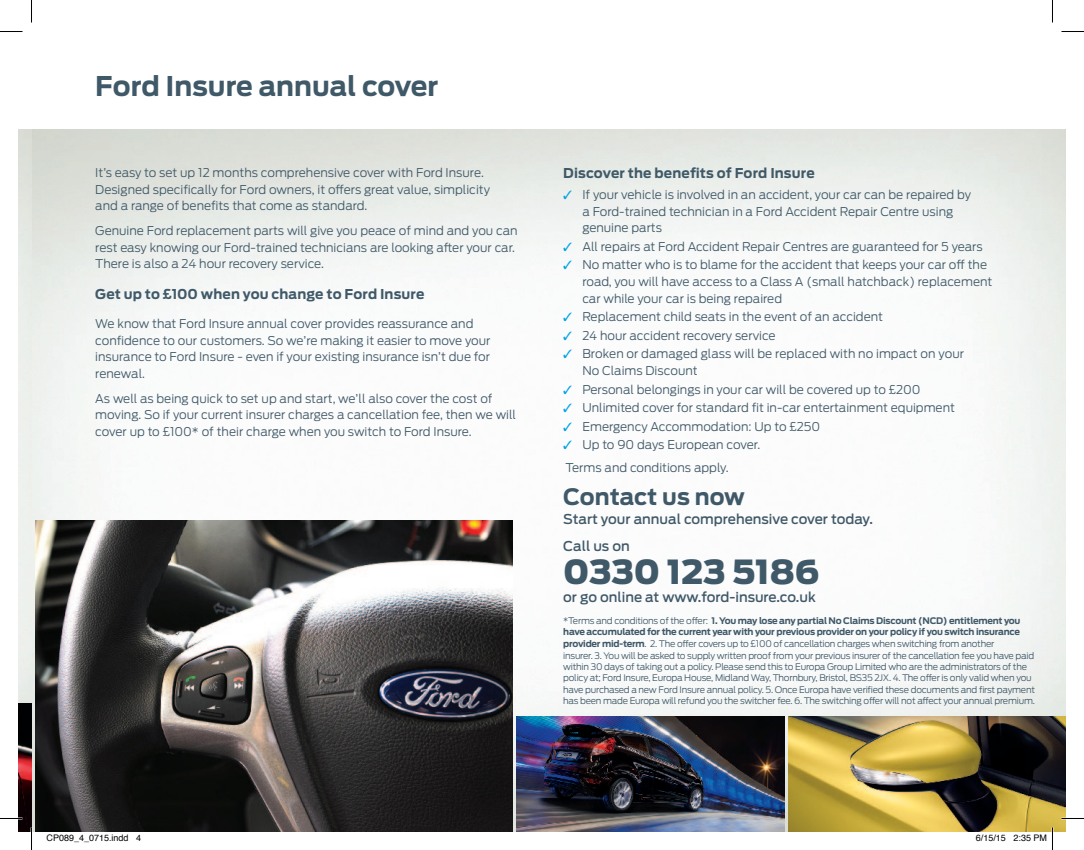
<style>
.page{position:relative;width:1084px;height:850px;background:#fff}
.page>*{position:absolute;margin:0;border:0;box-sizing:border-box;transform-origin:0 0}
.t1{font:900 33px "Ford Antenna";color:#405968}
.t2{font:700 27px "Ford Antenna";color:#405968}
.t3{font:700 22.5px "Ford Antenna";letter-spacing:-.005em;color:#405968}
.t4{font:500 13.5px/26.8px "Ford Antenna";color:#405968}
.t5{font:700 13.5px "Ford Antenna";letter-spacing:.01em;color:#405968}
.t6{font:300 12px/16.5px "Ford Antenna";color:#405968}
.t7{font:300 9px/11.2px "Ford Antenna";letter-spacing:-.025em;color:#405968}
.t8{font:700 9px/11.2px "Ford Antenna";letter-spacing:-.025em;color:#405968;text-align:justify}
.t9{font:9px "Helvetica";color:#000}
.s1{color:#00a5e3}
.s2{font-weight:300}
</style>
<div class="page">
<img style="left:19px;top:129px;width:1046px;height:702px">
<img style="left:36px;top:520px;width:476px;height:311px">
<img style="left:516px;top:716px;width:268px;height:115px">
<img style="left:788px;top:716px;width:277px;height:115px">
<img style="left:19px;top:703px;width:13px;height:128px">
<hr style="left:0;top:817px;width:22px;height:2px;background:#fff">
<hr style="left:1061px;top:817px;width:22px;height:2px;background:#fff">
<hr style="left:1051px;top:827px;width:2px;height:23px;background:#fff">
<svg style="left:0;top:31px;width:22px;height:1px"></svg>
<svg style="left:1061px;top:31px;width:22px;height:1px"></svg>
<svg style="left:0;top:818px;width:22px;height:1px"></svg>
<svg style="left:1061px;top:818px;width:22px;height:1px"></svg>
<svg style="left:31px;top:0;width:1px;height:22px"></svg>
<svg style="left:31px;top:827px;width:1px;height:23px"></svg>
<svg style="left:1052px;top:0;width:1px;height:22px"></svg>
<svg style="left:1052px;top:827px;width:1px;height:23px"></svg>
<h2 class="t2" style="left:95px;top:61px;width:345px">Ford Insure annual cover</h2>
<p class="t6" style="left:95px;top:163px;width:396px">It’s easy to set up 12 months comprehensive cover with Ford Insure.<br>Designed specifically for Ford owners, it offers great value, simplicity and a range of benefits that come as standard.</p>
<p class="t6" style="left:95px;top:221px;width:424px">Genuine Ford replacement parts will give you peace of mind and you can rest easy knowing our Ford-trained technicians are looking after your car.<br>There is also a 24 hour recovery service.</p>
<p class="t5" style="left:95px;top:282px;width:331px">Get up to £100 when you change to Ford Insure</p>
<p class="t6" style="left:95px;top:314px;width:396px">We know that Ford Insure annual cover provides reassurance and confidence to our customers. So we’re making it easier to move your insurance to Ford Insure - even if your existing insurance isn’t due for renewal.</p>
<p class="t6" style="left:95px;top:389px;width:422px">As well as being quick to set up and start, we’ll also cover the cost of moving. So if your current insurer charges a cancellation fee, then we will cover up to £100* of their charge when you switch to Ford Insure.</p>
<p class="t5" style="left:563px;top:161px;width:253px">Discover the benefits of Ford Insure</p>
<p class="t6" style="left:582px;top:185px;width:390px;text-indent:-19px"><span class="s1">✓</span> If your vehicle is involved in an accident, your car can be repaired by a Ford-trained technician in a Ford Accident Repair Centre using genuine parts</p>
<p class="t6" style="left:563px;top:237px;width:421px"><span class="s1">✓</span> All repairs at Ford Accident Repair Centres are guaranteed for 5 years</p>
<p class="t6" style="left:582px;top:255px;width:411px;text-indent:-19px"><span class="s1">✓</span> No matter who is to blame for the accident that keeps your car off the road, you will have access to a Class A (small hatchback) replacement car while your car is being repaired</p>
<p class="t6" style="left:563px;top:307px;width:321px"><span class="s1">✓</span> Replacement child seats in the event of an accident</p>
<p class="t6" style="left:563px;top:326px;width:214px"><span class="s1">✓</span> 24 hour accident recovery service</p>
<p class="t6" style="left:582px;top:344px;width:383px;text-indent:-19px"><span class="s1">✓</span> Broken or damaged glass will be replaced with no impact on your<br>No Claims Discount</p>
<p class="t6" style="left:563px;top:379px;width:359px"><span class="s1">✓</span> Personal belongings in your car will be covered up to £200</p>
<p class="t6" style="left:563px;top:398px;width:393px"><span class="s1">✓</span> Unlimited cover for standard fit in-car entertainment equipment</p>
<p class="t6" style="left:563px;top:417px;width:258px"><span class="s1">✓</span> Emergency Accommodation: Up to £250</p>
<p class="t6" style="left:563px;top:432px;width:198px;line-height:23px"><span class="s1">✓</span> Up to 90 days European cover.<br>Terms and conditions apply.</p>
<h3 class="t3" style="left:563px;top:477px;width:183px">Contact us now</h3>
<p class="t4" style="left:563px;top:504px;width:311px">Start your annual comprehensive cover today.<br>Call us on</p>
<h1 class="t1" style="left:563px;top:541px;width:258px">0330 123 5186</h1>
<p class="t4" style="left:563px;top:582px;width:254px">or go online at www.ford-insure.co.uk</p>
<p class="t8" style="left:563px;top:614px;width:459px"><span class="s2">*Terms and conditions of the offer:</span> 1. You may lose any partial No Claims Discount (NCD) entitlement you have accumulated for the current year with your previous provider on your policy if you switch insurance provider mid-term<span class="s2">. 2. The offer covers up to £100 of cancellation charges when switching from another</span></p>
<p class="t7" style="left:563px;top:649px;width:473px">insurer. 3. You will be asked to supply written proof from your previous insurer of the cancellation fee you have paid within 30 days of taking out a policy. Please send this to Europa Group Limited who are the administrators of the policy at; Ford Insure, Europa House, Midland Way, Thornbury, Bristol, BS35 2JX. 4. The offer is only valid when you have purchased a new Ford Insure annual policy. 5. Once Europa have verified these documents and first payment has been made Europa will refund you the switcher fee. 6. The switching offer will not affect your annual premium.</p>
<p class="t9" style="left:46px;top:831px;width:96px">CP089_4_0715.indd 4</p>
<p class="t9" style="left:975px;top:831px;width:73px">6/15/15 2:35 PM</p>
</div>
